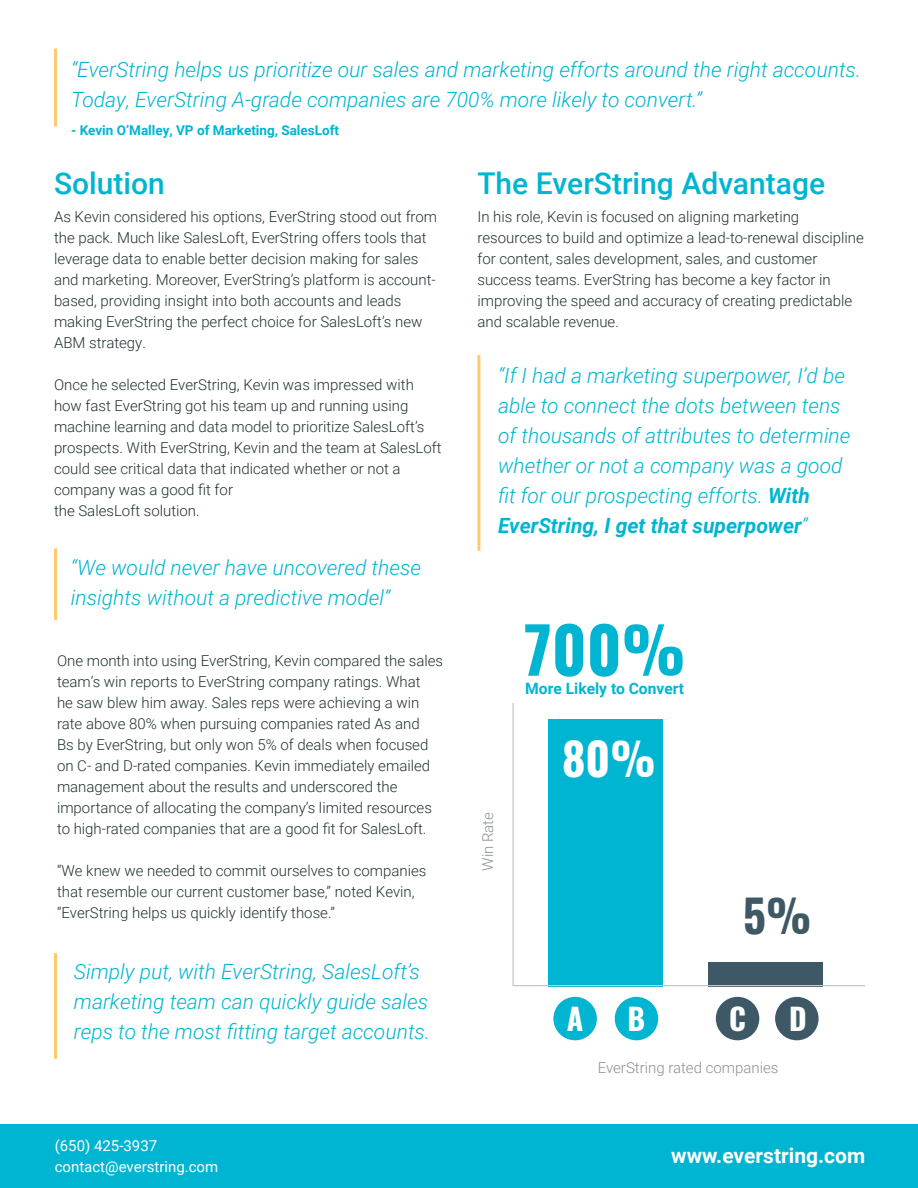
<style>
.page{position:relative;width:918px;height:1188px;background:#fff}
.page>*{position:absolute;margin:0;border:0;box-sizing:border-box;transform-origin:0 0}
.t1{font:700 63.45px "Oswald";color:#00b5d1}
.t2{font:700 45px "Oswald";color:#fff}
.t3{font:700 45px "Oswald";color:#3e5865}
.t4{font:500 30px "Roboto";color:#00b5d1}
.t5{font:700 30px "Oswald";color:#fff}
.t6{font:italic 300 21px/30px "Roboto";color:#00b5d1}
.t7{font:700 21px "Roboto";color:#fff}
.t8{font:700 15.6px "Roboto";color:#00b5d1}
.t9{font:300 15px/21px "Roboto";color:#203232}
.t10{font:15px/21px "Roboto";color:#fff}
.t11{font:300 15px "Roboto";color:#8a9191}
.t12{font:700 13.5px "Roboto";color:#00b5d1}
.s1{font-weight:700}
</style>
<div class="page">
<div style="left:0;top:1124px;width:918px;height:64px;background:#00b5d1"></div>
<hr style="left:54px;top:548px;width:3px;height:72px;background:#ffca6e">
<hr style="left:54px;top:953px;width:3px;height:106px;background:#ffca6e">
<hr style="left:477px;top:355px;width:3px;height:196px;background:#ffca6e">
<hr style="left:54px;top:49px;width:3px;height:77px;background:#ffca6e">
<div style="left:553px;top:997px;width:44px;height:43px;background:#00b5d1;border-radius:50%"></div>
<div style="left:615px;top:997px;width:43px;height:43px;background:#00b5d1;border-radius:50%"></div>
<svg style="left:512px;top:703px;width:354px;height:284px"></svg>
<div style="left:716px;top:997px;width:43px;height:43px;background:#3e5865;border-radius:50%"></div>
<div style="left:775px;top:997px;width:44px;height:43px;background:#3e5865;border-radius:50%"></div>
<h3 class="t6" style="left:71px;top:54px;width:791px">“EverString helps us prioritize our sales and marketing efforts around the right accounts.<br>Today, EverString A-grade companies are 700% more likely to convert.”</h3>
<p class="t12" style="left:71px;top:121px;width:270px">- Kevin O’Malley, VP of Marketing, SalesLoft</p>
<h3 class="t4" style="left:54px;top:163px;width:112px">Solution</h3>
<p class="t9" style="left:54px;top:206px;width:385px">As Kevin considered his options, EverString stood out from the pack. Much like SalesLoft, EverString offers tools that leverage data to enable better decision making for sales and marketing. Moreover, EverString’s platform is account&shy;based, providing insight into both accounts and leads making EverString the perfect choice for SalesLoft’s new ABM strategy.</p>
<p class="t9" style="left:54px;top:374px;width:389px">Once he selected EverString, Kevin was impressed with how fast EverString got his team up and running using machine learning and data model to prioritize SalesLoft’s prospects. With EverString, Kevin and the team at SalesLoft could see critical data that indicated whether or not a company was a good fit for<br>the SalesLoft solution.</p>
<h3 class="t6" style="left:71px;top:552px;width:352px">“We would never have uncovered these insights without a predictive model”</h3>
<p class="t9" style="left:57px;top:650px;width:388px">One month into using EverString, Kevin compared the sales team’s win reports to EverString company ratings. What<br>he saw blew him away. Sales reps were achieving a win rate above 80% when pursuing companies rated As and<br>Bs by EverString, but only won 5% of deals when focused on C- and D-rated companies. Kevin immediately emailed management about the results and underscored the importance of allocating the company’s limited resources to high-rated companies that are a good fit for SalesLoft.</p>
<p class="t9" style="left:57px;top:860px;width:371px">“We knew we needed to commit ourselves to companies that resemble our current customer base,” noted Kevin, “EverString helps us quickly identify those.”</p>
<h3 class="t6" style="left:74px;top:956px;width:358px">Simply put, with EverString, SalesLoft’s marketing team can quickly guide sales reps to the most fitting target accounts.</h3>
<h3 class="t4" style="left:477px;top:163px;width:349px">The EverString Advantage</h3>
<p class="t9" style="left:477px;top:206px;width:388px">In his role, Kevin is focused on aligning marketing resources to build and optimize a lead-to-renewal discipline for content, sales development, sales, and customer success teams. EverString has become a key factor in improving the speed and accuracy of creating predictable and scalable revenue.</p>
<h3 class="t6" style="left:498px;top:359px;width:354px">“If I had a marketing superpower, I’d be able to connect the dots between tens of thousands of attributes to determine whether or not a company was a good fit for our prospecting efforts. <span class="s1">With EverString, I get that superpower</span>”</h3>
<h1 class="t1" style="left:524px;top:617px;width:163px">700%</h1>
<p class="t8" style="left:525px;top:678px;width:160px">More Likely to Convert</p>
<p class="t11" style="left:477px;top:871px;width:60px;rotate:-90deg">Win Rate</p>
<h2 class="t2" style="left:562px;top:735px;width:95px">80%</h2>
<h3 class="t5" style="left:567px;top:1003px;width:18px">A</h3>
<h3 class="t5" style="left:628px;top:1003px;width:19px">B</h3>
<h2 class="t3" style="left:743px;top:892px;width:70px">5%</h2>
<h3 class="t5" style="left:729px;top:1003px;width:18px">C</h3>
<h3 class="t5" style="left:789px;top:1003px;width:19px">D</h3>
<p class="t11" style="left:598px;top:1057px;width:182px">EverString rated companies</p>
<p class="t10" style="left:55px;top:1135px;width:165px">(650) 425-3937 contact@everstring.com</p>
<h3 class="t7" style="left:671px;top:1140px;width:195px">www.everstring.com</h3>
</div>
